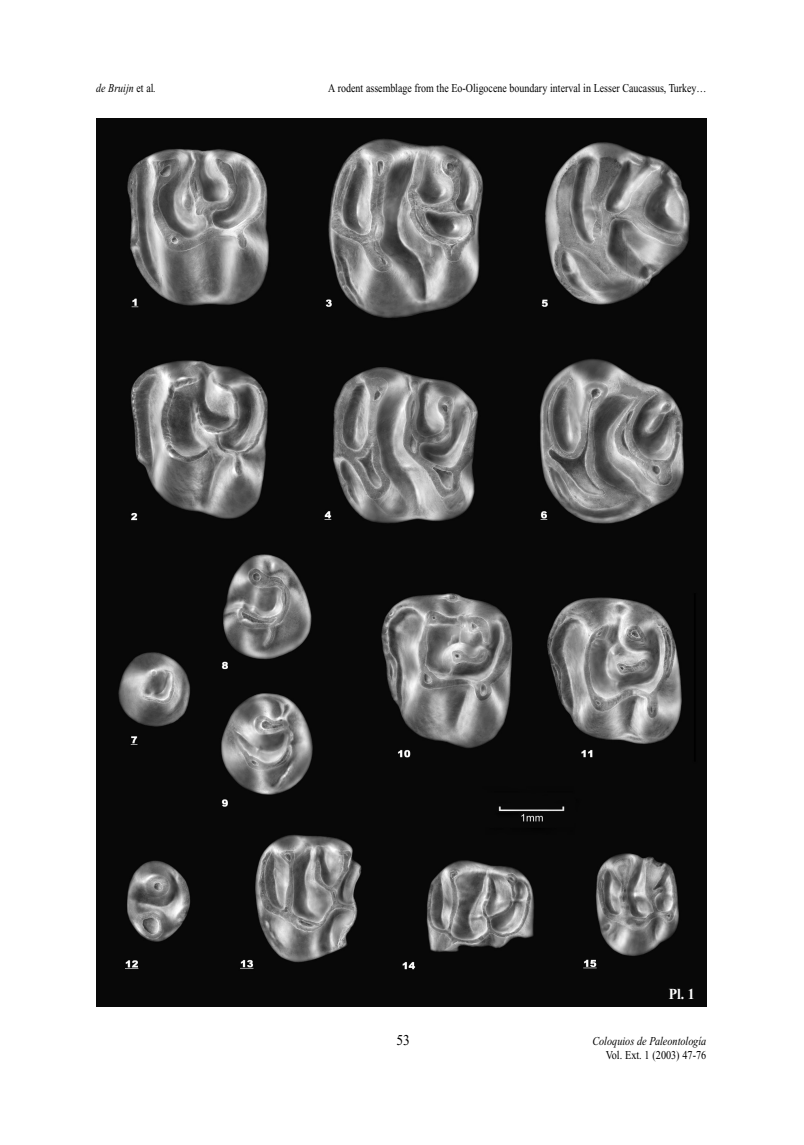
<style>
.page{position:relative;width:804px;height:1145px;background:#fff}
.page>*{position:absolute;margin:0;border:0;box-sizing:border-box;transform-origin:0 0}
.t1{font:700 15.3px "Times New Roman";color:#fff;scale:.9 1}
.t2{font:15px "Times New Roman";color:#000;scale:.9 1}
.t3{font:12px "Times New Roman";color:#000;scale:.83 1}
.t4{font:italic 12px "Times New Roman";color:#000;scale:.85 1}
.t5{font:12px "Times New Roman";color:#000;scale:.85 1}
.t6{font:italic 12px "Times New Roman";color:#000;scale:.83 1}
.s1{font-style:normal}
</style>
<div class="page">
<img style="left:96px;top:118px;width:610px;height:888px">
<p class="t6" style="left:96px;top:84px;width:74px">de Bruijn <span class="s1">et al</span>.</p>
<p class="t3" style="left:328px;top:84px;width:457px">A rodent assemblage from the Eo-Oligocene boundary interval in Lesser Caucassus, Turkey…</p>
<p class="t1" style="left:669px;top:988px;width:30px">Pl. 1</p>
<p class="t2" style="left:396px;top:1034px;width:16px">53</p>
<p class="t4" style="left:592px;top:1036px;width:135px">Coloquios de Paleontología</p>
<p class="t5" style="left:606px;top:1050px;width:120px">Vol. Ext. 1 (2003) 47-76</p>
</div>
